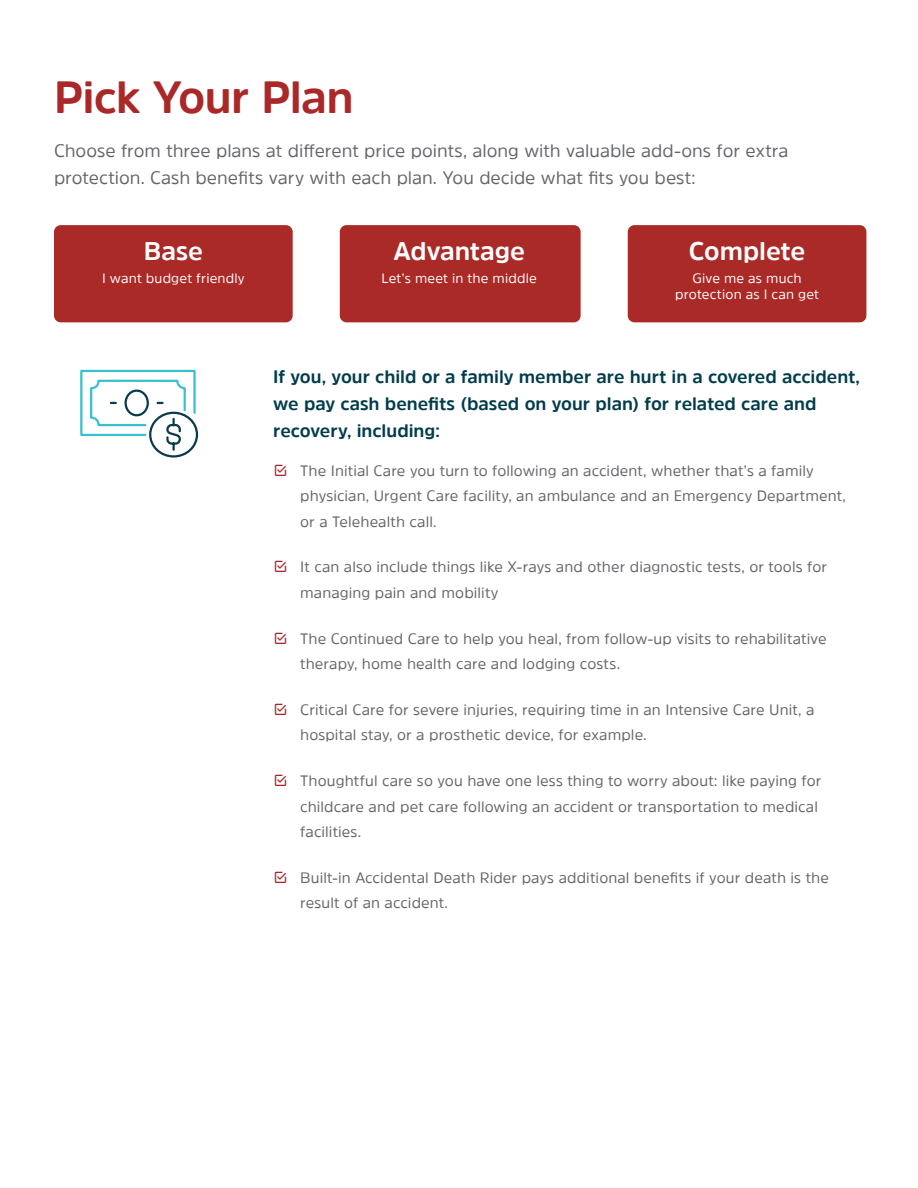
<style>
.page{position:relative;width:918px;height:1188px;background:#fff}
.page>*{position:absolute;margin:0;border:0;box-sizing:border-box;transform-origin:0 0}
.H1_40pt_Bold_42pt_leading__red{font:700 45px "Amsi Pro";letter-spacing:-.02em;color:#aa2928}
.t1{font:700 25.5px "Amsi Pro";color:#fff}
.Bullet_Standard_10pt_15pt_leading{font:18px/27px "Amsi Pro";color:#62656a}
.body{font:700 18px/27px "Amsi Pro";color:#013c4b}
.t2{font:15px/25.5px "Amsi Pro";letter-spacing:.005em;color:#63656a}
.t3{font:13.5px/16.2px "Amsi Pro";letter-spacing:.015em;color:#fff;text-align:center}
</style>
<div class="page">
<div style="left:340px;top:225px;width:241px;height:97px;background:#aa2a28;border-radius:7px"></div>
<div style="left:628px;top:225px;width:238px;height:97px;background:#aa2a28;border-radius:7px"></div>
<div style="left:54px;top:225px;width:239px;height:97px;background:#aa2a28;border-radius:7px"></div>
<svg style="left:150px;top:413px;width:47px;height:43px"></svg>
<div style="left:149px;top:412px;width:49px;height:46px;border:2px solid #0b3b4b;border-radius:50%"></div>
<svg style="left:80px;top:369px;width:117px;height:83px"></svg>
<p class="H1_40pt_Bold_42pt_leading__red" style="left:54px;top:66px;width:301px">Pick Your Plan</p>
<p class="Bullet_Standard_10pt_15pt_leading" style="left:54px;top:137px;width:736px">Choose from three plans at different price points, along with valuable add-ons for extra protection. Cash benefits vary with each plan. You decide what fits you best:</p>
<p class="t1" style="left:144px;top:233px;width:61px">Base</p>
<p class="t3" style="left:102px;top:270px;width:144px">I want budget friendly</p>
<p class="t1" style="left:393px;top:233px;width:133px">Advantage</p>
<p class="t3" style="left:381px;top:270px;width:157px">Let’s meet in the middle</p>
<p class="t1" style="left:689px;top:233px;width:118px">Complete</p>
<p class="t3" style="left:675px;top:270px;width:146px">Give me as much protection as I can get</p>
<p class="body" style="left:273px;top:362px;width:588px">If you, your child or a family member are hurt in a covered accident, we pay cash benefits (based on your plan) for related care and recovery, including:</p>
<p class="t2" style="left:300px;top:457px;width:547px">The Initial Care you turn to following an accident, whether that’s a family physician, Urgent Care facility, an ambulance and an Emergency Department, or a Telehealth call.</p>
<p class="t2" style="left:300px;top:554px;width:528px">It can also include things like X-rays and other diagnostic tests, or tools for managing pain and mobility</p>
<p class="t2" style="left:300px;top:625px;width:528px">The Continued Care to help you heal, from follow-up visits to rehabilitative therapy, home health care and lodging costs.</p>
<p class="t2" style="left:300px;top:696px;width:516px">Critical Care for severe injuries, requiring time in an Intensive Care Unit, a hospital stay, or a prosthetic device, for example.</p>
<p class="t2" style="left:300px;top:768px;width:523px">Thoughtful care so you have one less thing to worry about: like paying for childcare and pet care following an accident or transportation to medical facilities.</p>
<p class="t2" style="left:300px;top:864px;width:530px">Built-in Accidental Death Rider pays additional benefits if your death is the result of an accident.</p>
</div>
